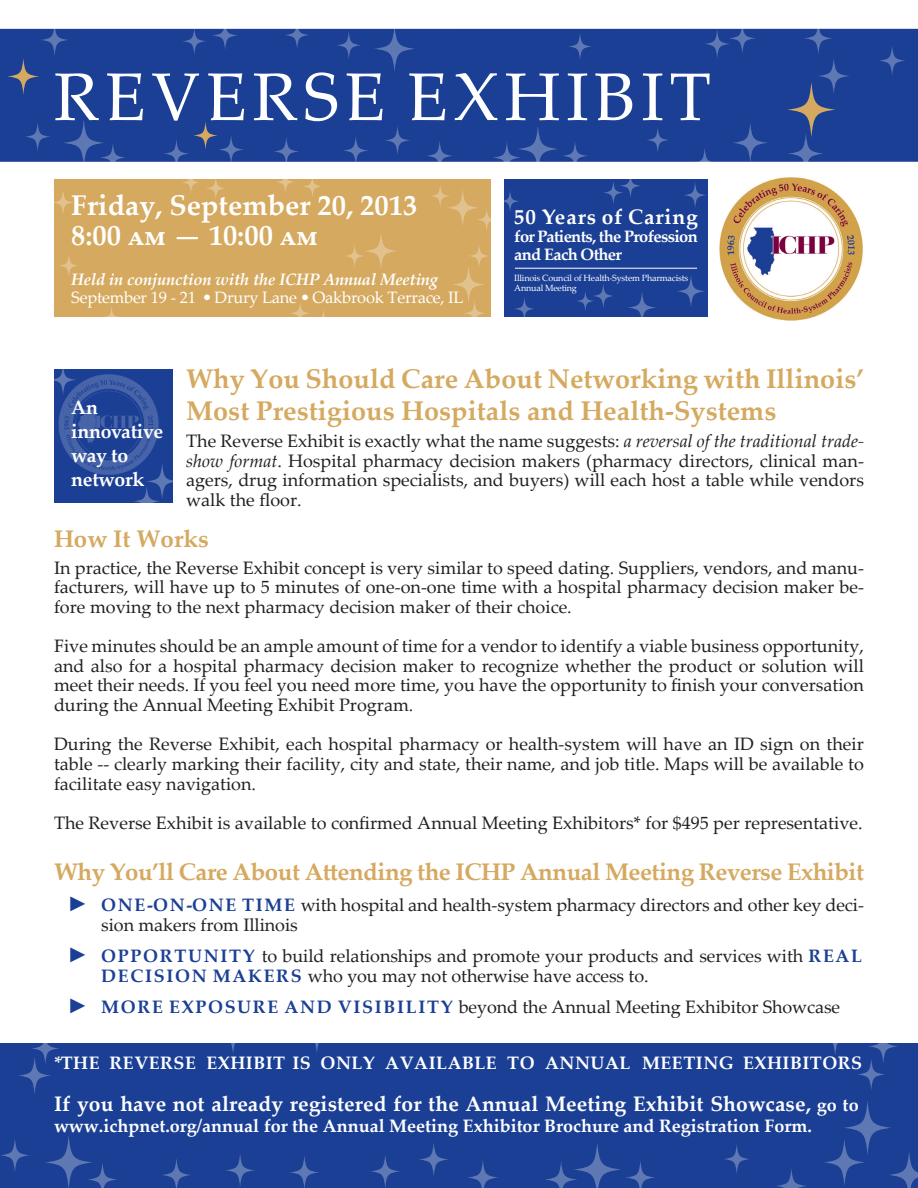
<style>
.page{position:relative;width:918px;height:1188px;background:#fff}
.page>*{position:absolute;margin:0;border:0;box-sizing:border-box;transform-origin:0 0}
.t1{font:67.5px "Palatino Linotype";letter-spacing:.085em;color:#fff}
.t2{font:700 28.5px "Palatino Linotype";color:#fff}
.t3{font:700 27px/31.5px "Palatino Linotype";color:#d5a95f}
.t4{font:700 24px "Palatino Linotype";letter-spacing:-.02em;color:#d5a95f}
.t5{font:700 24px "Palatino Linotype";color:#d5a95f}
.t6{font:700 21px "Palatino Linotype";letter-spacing:.005em;color:#fff}
.t7{font:700 21px "Palatino Linotype";letter-spacing:.04em;color:#fff}
.t8{font:700 19.5px "Palatino Linotype";letter-spacing:-.015em;color:#fff}
.Paragraph_Style_3{font:18px/19.6px "Palatino Linotype";color:#231f20;text-align:justify}
.Paragraph_Style_3-2{font:700 18px "Palatino Linotype";color:#fff}
.Paragraph_Style_3-3{font:700 18px "Palatino Linotype";letter-spacing:.03em;color:#fff}
.t9{font:16.5px "Palatino Linotype";letter-spacing:-.015em;color:#fff}
.t10{font:italic 700 16.5px "Palatino Linotype";letter-spacing:-.015em;color:#fff}
.t11{font:700 16.5px/18px "Palatino Linotype";letter-spacing:-.04em;color:#fff}
.t12{font:9px "Palatino Linotype";letter-spacing:-.02em;color:#fff}
.s1{font-style:italic}
.s2{font-family:"Century Gothic";font-weight:700;font-size:21px;color:#1b3f94}
.s3{font-weight:700;color:#1b3f94}
.s4{font-size:18px}
</style>
<div class="page">
<div style="left:0;top:1043px;width:918px;height:145px;background:#1b3f94"></div>
<svg style="left:18px;top:1057px;width:33px;height:37px"></svg>
<svg style="left:302px;top:1020px;width:29px;height:34px"></svg>
<svg style="left:218px;top:1020px;width:30px;height:34px"></svg>
<svg style="left:370px;top:1154px;width:30px;height:34px"></svg>
<svg style="left:31px;top:1032px;width:28px;height:33px"></svg>
<svg style="left:844px;top:1101px;width:47px;height:54px"></svg>
<svg style="left:419px;top:1142px;width:30px;height:35px"></svg>
<svg style="left:777px;top:1169px;width:29px;height:19px"></svg>
<svg style="left:820px;top:1020px;width:31px;height:36px"></svg>
<svg style="left:889px;top:1152px;width:29px;height:36px"></svg>
<svg style="left:868px;top:1029px;width:30px;height:34px"></svg>
<svg style="left:824px;top:1139px;width:41px;height:47px"></svg>
<svg style="left:857px;top:1058px;width:28px;height:32px"></svg>
<svg style="left:0;top:1138px;width:30px;height:34px"></svg>
<svg style="left:468px;top:1160px;width:30px;height:28px"></svg>
<svg style="left:163px;top:1159px;width:27px;height:29px"></svg>
<svg style="left:225px;top:1153px;width:30px;height:34px"></svg>
<svg style="left:290px;top:1156px;width:29px;height:32px"></svg>
<svg style="left:46px;top:1136px;width:71px;height:52px"></svg>
<svg style="left:724px;top:1144px;width:26px;height:30px"></svg>
<svg style="left:545px;top:1143px;width:110px;height:45px"></svg>
<div style="left:54px;top:179px;width:436px;height:138px;background:#d5a95f"></div>
<div style="left:504px;top:179px;width:204px;height:138px;background:#1b3f94"></div>
<svg style="left:52px;top:189px;width:22px;height:26px"></svg>
<svg style="left:275px;top:170px;width:21px;height:24px"></svg>
<svg style="left:205px;top:176px;width:21px;height:24px"></svg>
<svg style="left:313px;top:309px;width:21px;height:24px"></svg>
<svg style="left:181px;top:171px;width:20px;height:23px"></svg>
<svg style="left:302px;top:175px;width:20px;height:23px"></svg>
<svg style="left:446px;top:189px;width:33px;height:38px"></svg>
<svg style="left:344px;top:244px;width:21px;height:24px"></svg>
<svg style="left:592px;top:284px;width:22px;height:24px"></svg>
<svg style="left:620px;top:173px;width:21px;height:25px"></svg>
<svg style="left:684px;top:182px;width:23px;height:26px"></svg>
<svg style="left:677px;top:275px;width:28px;height:33px"></svg>
<svg style="left:603px;top:181px;width:21px;height:24px"></svg>
<svg style="left:628px;top:291px;width:28px;height:33px"></svg>
<svg style="left:463px;top:300px;width:23px;height:26px"></svg>
<svg style="left:514px;top:297px;width:21px;height:24px"></svg>
<svg style="left:500px;top:190px;width:20px;height:22px"></svg>
<svg style="left:58px;top:254px;width:21px;height:24px"></svg>
<svg style="left:101px;top:306px;width:21px;height:23px"></svg>
<svg style="left:468px;top:244px;width:22px;height:24px"></svg>
<svg style="left:430px;top:184px;width:21px;height:24px"></svg>
<svg style="left:476px;top:208px;width:21px;height:24px"></svg>
<svg style="left:290px;top:301px;width:21px;height:24px"></svg>
<svg style="left:365px;top:232px;width:33px;height:38px"></svg>
<svg style="left:576px;top:291px;width:19px;height:21px"></svg>
<svg style="left:452px;top:266px;width:33px;height:38px"></svg>
<div style="left:0;top:29px;width:918px;height:133px;background:#1b3f94"></div>
<svg style="left:41px;top:24px;width:28px;height:32px"></svg>
<svg style="left:285px;top:21px;width:25px;height:28px"></svg>
<svg style="left:212px;top:21px;width:26px;height:29px"></svg>
<svg style="left:343px;top:136px;width:26px;height:29px"></svg>
<svg style="left:182px;top:27px;width:24px;height:28px"></svg>
<svg style="left:336px;top:31px;width:25px;height:28px"></svg>
<svg style="left:374px;top:25px;width:41px;height:47px"></svg>
<svg style="left:385px;top:126px;width:25px;height:29px"></svg>
<svg style="left:691px;top:148px;width:27px;height:30px"></svg>
<svg style="left:729px;top:23px;width:27px;height:31px"></svg>
<svg style="left:804px;top:22px;width:29px;height:33px"></svg>
<svg style="left:788px;top:133px;width:36px;height:41px"></svg>
<svg style="left:704px;top:29px;width:26px;height:30px"></svg>
<svg style="left:733px;top:123px;width:35px;height:40px"></svg>
<svg style="left:493px;top:141px;width:28px;height:33px"></svg>
<svg style="left:562px;top:141px;width:26px;height:30px"></svg>
<svg style="left:568px;top:33px;width:24px;height:27px"></svg>
<svg style="left:25px;top:122px;width:25px;height:29px"></svg>
<svg style="left:100px;top:143px;width:26px;height:29px"></svg>
<svg style="left:426px;top:140px;width:27px;height:31px"></svg>
<svg style="left:164px;top:139px;width:25px;height:29px"></svg>
<svg style="left:218px;top:135px;width:26px;height:29px"></svg>
<svg style="left:274px;top:137px;width:25px;height:29px"></svg>
<svg style="left:63px;top:119px;width:41px;height:47px"></svg>
<svg style="left:646px;top:127px;width:23px;height:26px"></svg>
<svg style="left:518px;top:126px;width:40px;height:46px"></svg>
<img style="left:711px;top:167px;width:152px;height:154px">
<hr style="left:515px;top:268px;width:182px;height:1px;background:#fff">
<div style="left:54px;top:369px;width:119px;height:134px;background:#1b3f94"></div>
<img style="left:58px;top:374px;width:101px;height:101px">
<svg style="left:146px;top:463px;width:32px;height:37px"></svg>
<svg style="left:50px;top:364px;width:26px;height:31px"></svg>
<svg style="left:818px;top:58px;width:32px;height:36px"></svg>
<svg style="left:879px;top:45px;width:26px;height:31px"></svg>
<svg style="left:8px;top:58px;width:31px;height:37px"></svg>
<svg style="left:193px;top:122px;width:25px;height:27px"></svg>
<svg style="left:787px;top:82px;width:48px;height:55px"></svg>
<svg style="left:133px;top:486px;width:27px;height:31px"></svg>
<p class="t1" style="left:54px;top:49px;width:658px">REVERSE EXHIBIT</p>
<p class="t2" style="left:71px;top:185px;width:348px">Friday, September 20, 2013</p>
<p class="t2" style="left:71px;top:215px;width:248px">8:00 am — 10:00 am</p>
<p class="t10" style="left:71px;top:268px;width:368px">Held in conjunction with the ICHP Annual Meeting</p>
<p class="t9" style="left:71px;top:286px;width:394px">September 19 - 21 • Drury Lane • Oakbrook Terrace, IL</p>
<p class="t7" style="left:514px;top:202px;width:185px">50 Years of Caring</p>
<p class="t11" style="left:514px;top:227px;width:185px">for Patients, the Profession and Each Other</p>
<p class="t12" style="left:514px;top:271px;width:176px">Illinois Council of Health-System Pharmacists</p>
<p class="t12" style="left:514px;top:281px;width:64px">Annual Meeting</p>
<p class="t3" style="left:186px;top:363px;width:679px">Why You Should Care About Networking with Illinois’<br>Most Prestigious Hospitals and Health-Systems</p>
<p class="Paragraph_Style_3" style="left:186px;top:430px;width:679px">The Reverse Exhibit is exactly what the name suggests: <span class="s1">a reversal of the traditional trade&shy;show format</span>. Hospital pharmacy decision makers (pharmacy directors, clinical man&shy;agers, drug information specialists, and buyers) will each host a table while vendors walk the floor.</p>
<p class="t5" style="left:54px;top:521px;width:156px">How It Works</p>
<p class="Paragraph_Style_3" style="left:54px;top:557px;width:811px">In practice, the Reverse Exhibit concept is very similar to speed dating. Suppliers, vendors, and manu&shy;facturers, will have up to 5 minutes of one-on-one time with a hospital pharmacy decision maker be&shy;fore moving to the next pharmacy decision maker of their choice.</p>
<p class="Paragraph_Style_3" style="left:54px;top:635px;width:812px">Five minutes should be an ample amount of time for a vendor to identify a viable business opportunity, and also for a hospital pharmacy decision maker to recognize whether the product or solution will meet their needs. If you feel you need more time, you have the opportunity to finish your conversation during the Annual Meeting Exhibit Program.</p>
<p class="Paragraph_Style_3" style="left:54px;top:734px;width:811px">During the Reverse Exhibit, each hospital pharmacy or health-system will have an ID sign on their table -- clearly marking their facility, city and state, their name, and job title. Maps will be available to facilitate easy navigation.</p>
<p class="Paragraph_Style_3" style="left:54px;top:812px;width:810px">The Reverse Exhibit is available to confirmed Annual Meeting Exhibitors* for $495 per representative.</p>
<p class="t4" style="left:54px;top:855px;width:812px">Why You’ll Care About Attending the ICHP Annual Meeting Reverse Exhibit</p>
<p class="Paragraph_Style_3" style="left:101px;top:895px;width:764px;text-indent:-34px"><span class="s2">►</span> <span class="s3">ONE-ON-ONE TIME</span> with hospital and health-system pharmacy directors and other key deci&shy;sion makers from Illinois</p>
<p class="Paragraph_Style_3" style="left:101px;top:946px;width:762px;text-indent:-34px"><span class="s2">►</span> <span class="s3">OPPORTUNITY</span> to build relationships and promote your products and services with <span class="s3">REAL<br>DECISION MAKERS</span> who you may not otherwise have access to.</p>
<p class="Paragraph_Style_3" style="left:68px;top:997px;width:774px"><span class="s2">►</span> <span class="s3">MORE EXPOSURE AND VISIBILITY</span> beyond the Annual Meeting Exhibitor Showcase</p>
<p class="t8" style="left:71px;top:394px;width:28px">An</p>
<p class="t8" style="left:71px;top:418px;width:93px">innovative</p>
<p class="t8" style="left:71px;top:442px;width:59px">way to</p>
<p class="t8" style="left:71px;top:466px;width:74px">network</p>
<p class="Paragraph_Style_3-3" style="left:54px;top:1050px;width:810px">*THE REVERSE EXHIBIT IS ONLY AVAILABLE TO ANNUAL MEETING EXHIBITORS</p>
<p class="t6" style="left:54px;top:1089px;width:806px">If you have not already registered for the Annual Meeting Exhibit Showcase, <span class="s4">go to</span></p>
<p class="Paragraph_Style_3-2" style="left:54px;top:1113px;width:759px">www.ichpnet.org/annual for the Annual Meeting Exhibitor Brochure and Registration Form.</p>
</div>
